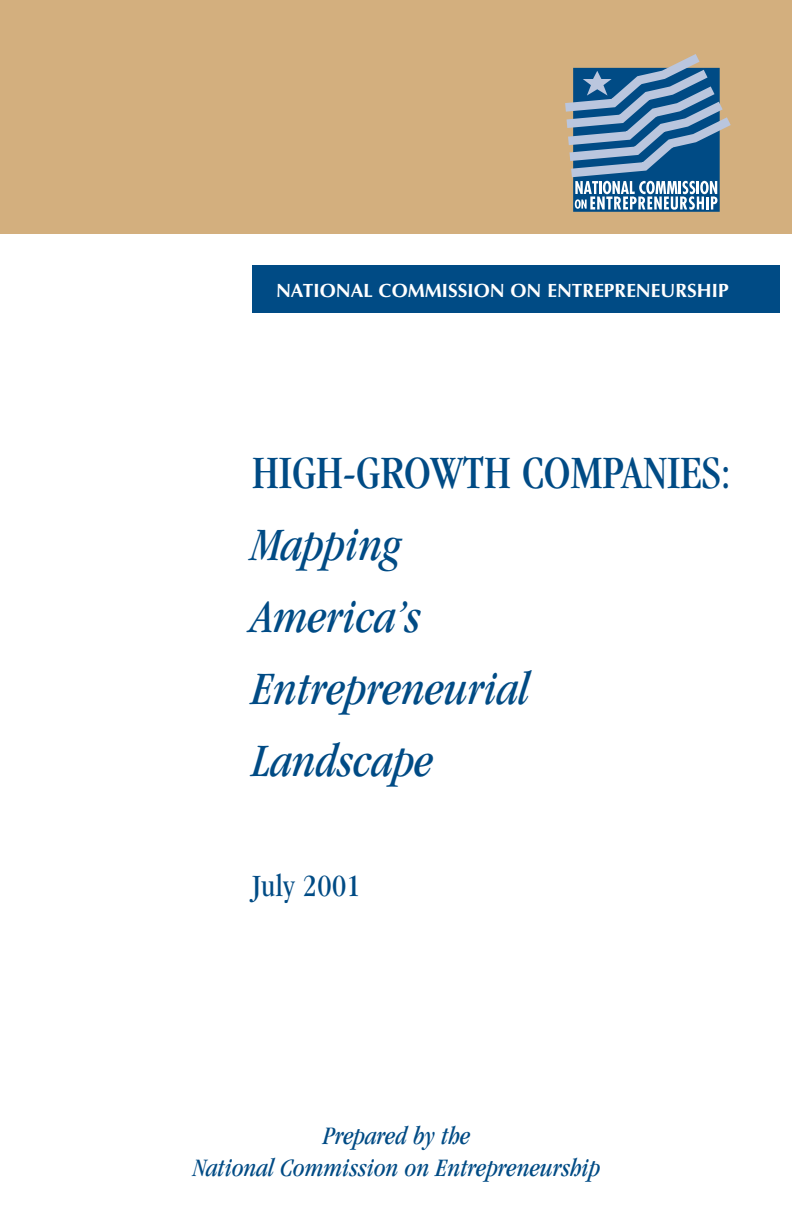
<style>
.page{position:relative;width:792px;height:1224px;background:#fff}
.page>*{position:absolute;margin:0;border:0;box-sizing:border-box;transform-origin:0 0}
.t1{font:italic condensed 48px/72px "Garamond";color:#004b85}
.t2{font:condensed 48px "Garamond";color:#004b85}
.t3{font:condensed 32px "Garamond";letter-spacing:.015em;color:#004b85}
.t4{font:italic condensed 26px/31.2px "Garamond";color:#004b85;text-align:center}
.t5{font:700 19.2px "Optima";color:#fff}
</style>
<div class="page">
<div style="left:0;top:0;width:792px;height:234px;background:#d3af7e"></div>
<div style="left:252px;top:265px;width:528px;height:48px;background:#004b85"></div>
<svg style="left:565px;top:54px;width:166px;height:156px"></svg>
<p class="t5" style="left:276px;top:282px;width:454px">NATIONAL COMMISSION ON ENTREPRENEURSHIP</p>
<h1 class="t2" style="left:252px;top:454px;width:481px">HIGH-GROWTH COMPANIES:</h1>
<h1 class="t1" style="left:252px;top:512px;width:279px">Mapping<br>America’s<br>Entrepreneurial<br>Landscape</h1>
<p class="t3" style="left:252px;top:873px;width:110px">July 2001</p>
<p class="t4" style="left:193px;top:1122px;width:409px">Prepared by the<br>National Commission on Entrepreneurship</p>
</div>
